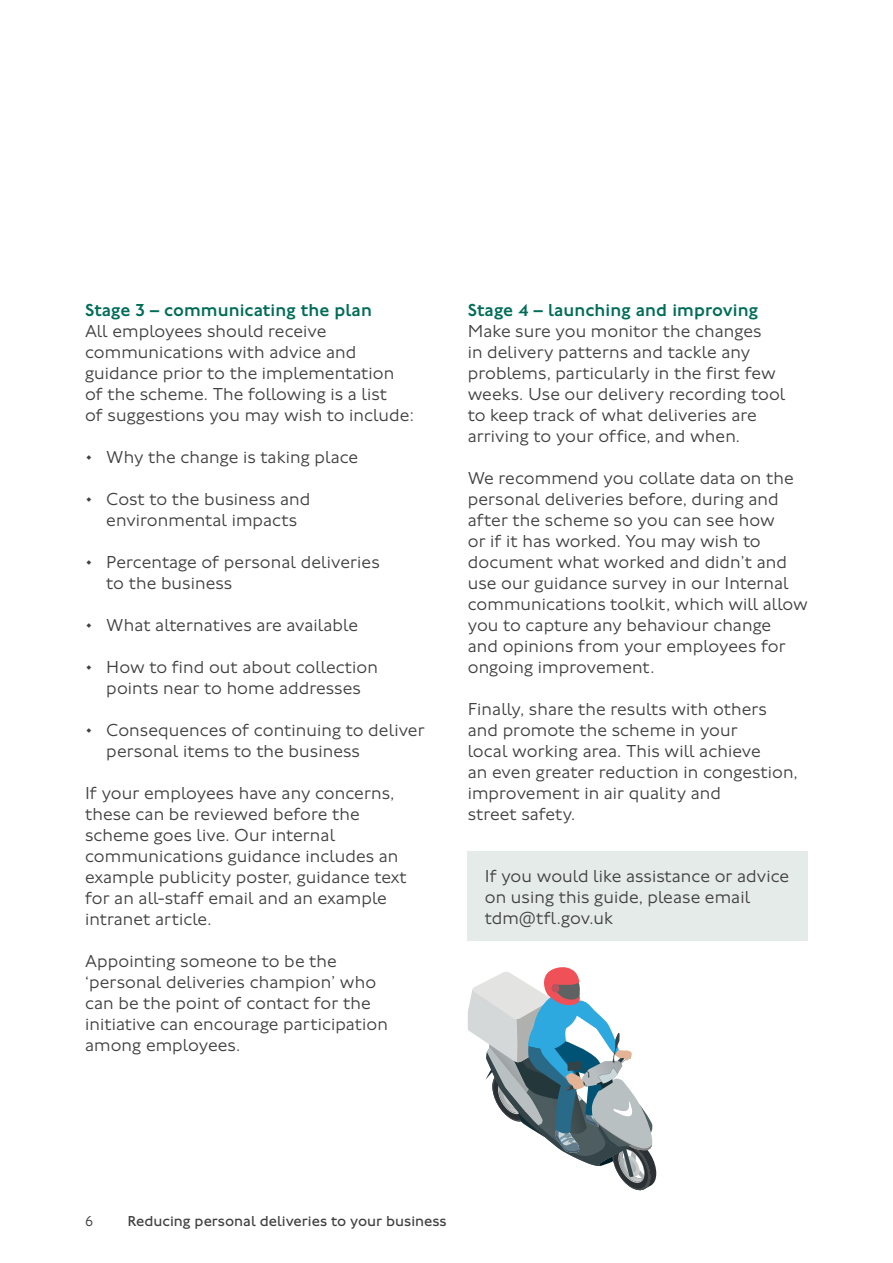
<style>
.page{position:relative;width:893px;height:1263px;background:#fff}
.page>*{position:absolute;margin:0;border:0;box-sizing:border-box;transform-origin:0 0}
.Body_12_14_90pc{font:300 18px/21px "Johnston 100";letter-spacing:.005em;color:#414042}
.Box_Body{font:300 18px/21px "Johnston 100";letter-spacing:.005em;color:#414042}
.t1{font:500 18px "Johnston 100";letter-spacing:.005em;color:#006d58}
.t2{font:15px "Johnston 100";color:#414042}
.t3{font:300 15px "Johnston 100";color:#414042}
</style>
<div class="page">
<div style="left:468px;top:852px;width:340px;height:89px;background:#e4ebe8"></div>
<svg style="left:468px;top:967px;width:188px;height:223px"></svg>
<div style="left:551px;top:984px;width:8px;height:9px;background:#bc525e;border-radius:50%"></div>
<h4 class="t1" style="left:85px;top:300px;width:288px">Stage 3 – communicating the plan</h4>
<p class="Body_12_14_90pc" style="left:85px;top:321px;width:331px">All employees should receive communications with advice and guidance prior to the implementation of the scheme. The following is a list<br>of suggestions you may wish to include:</p>
<p class="Body_12_14_90pc" style="left:85px;top:447px;width:275px">• Why the change is taking place</p>
<p class="Body_12_14_90pc" style="left:85px;top:489px;width:227px;text-align:center">• Cost to the business and environmental impacts</p>
<p class="Body_12_14_90pc" style="left:106px;top:552px;width:275px;text-indent:-21px">• Percentage of personal deliveries to the business</p>
<p class="Body_12_14_90pc" style="left:85px;top:615px;width:274px">• What alternatives are available</p>
<p class="Body_12_14_90pc" style="left:85px;top:657px;width:295px;text-align:center">• How to find out about collection points near to home addresses</p>
<p class="Body_12_14_90pc" style="left:106px;top:720px;width:320px;text-indent:-21px">• Consequences of continuing to deliver personal items to the business</p>
<p class="Body_12_14_90pc" style="left:85px;top:783px;width:323px">If your employees have any concerns, these can be reviewed before the scheme goes live. Our internal communications guidance includes an example publicity poster, guidance text for an all-staff email and an example intranet article.</p>
<p class="Body_12_14_90pc" style="left:85px;top:951px;width:304px">Appointing someone to be the ‘personal deliveries champion’ who can be the point of contact for the initiative can encourage participation among employees.</p>
<h4 class="t1" style="left:468px;top:300px;width:292px">Stage 4 – launching and improving</h4>
<p class="Body_12_14_90pc" style="left:468px;top:321px;width:319px">Make sure you monitor the changes<br>in delivery patterns and tackle any problems, particularly in the first few weeks. Use our delivery recording tool to keep track of what deliveries are arriving to your office, and when.</p>
<p class="Body_12_14_90pc" style="left:468px;top:468px;width:342px">We recommend you collate data on the personal deliveries before, during and after the scheme so you can see how<br>or if it has worked. You may wish to document what worked and didn’t and use our guidance survey in our Internal communications toolkit, which will allow you to capture any behaviour change<br>and opinions from your employees for ongoing improvement.</p>
<p class="Body_12_14_90pc" style="left:468px;top:699px;width:331px">Finally, share the results with others and promote the scheme in your<br>local working area. This will achieve<br>an even greater reduction in congestion, improvement in air quality and<br>street safety.</p>
<p class="Box_Body" style="left:485px;top:866px;width:306px">If you would like assistance or advice on using this guide, please email tdm@tfl.gov.uk</p>
<p class="t3" style="left:85px;top:1213px;width:9px">6</p>
<p class="t2" style="left:128px;top:1213px;width:321px">Reducing personal deliveries to your business</p>
</div>
